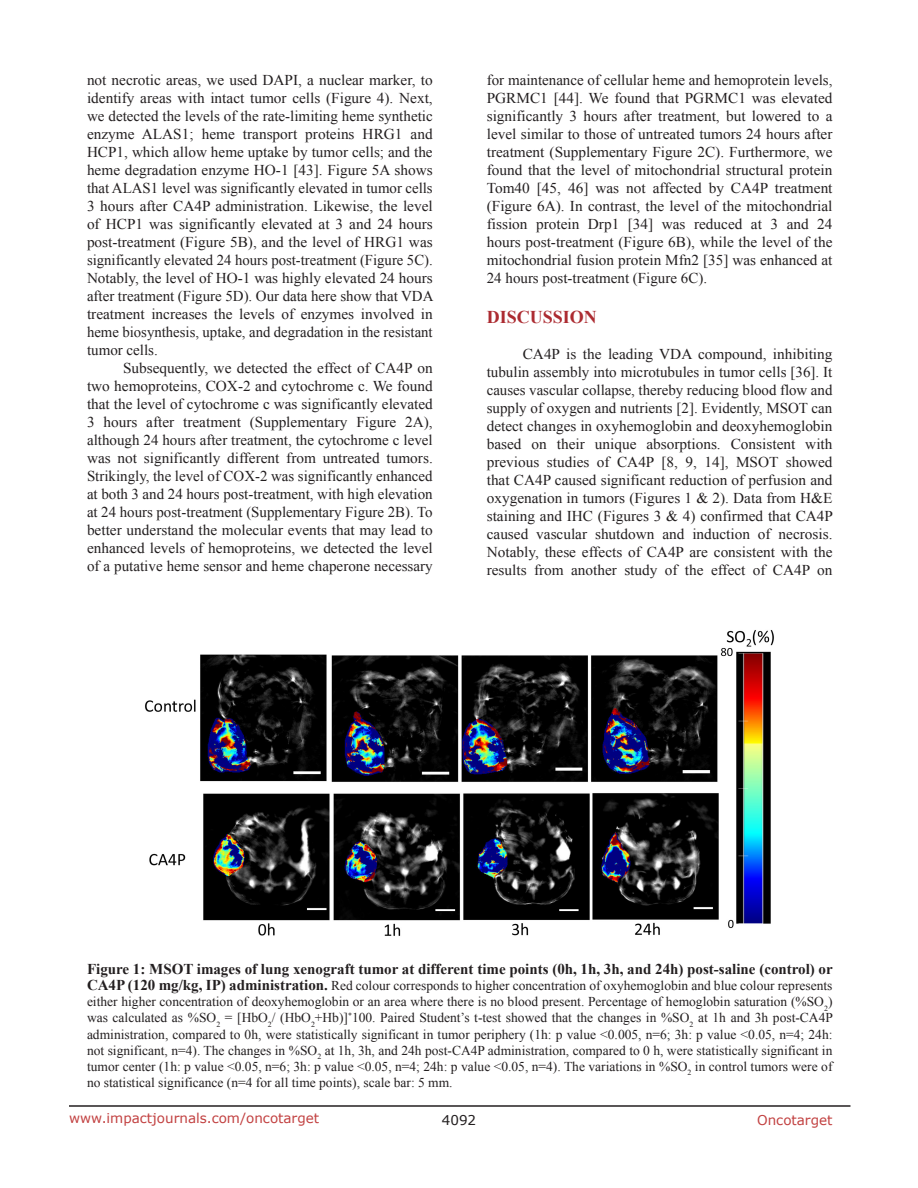
<style>
.page{position:relative;width:918px;height:1188px;background:#fff}
.page>*{position:absolute;margin:0;border:0;box-sizing:border-box;transform-origin:0 0}
.Heading{font:700 18px "Times New Roman";color:#ac2b31}
.BodyText{font:15px/18px "Times New Roman";color:#231f20;text-align:justify}
.figuretext{font:700 15px "Times New Roman";color:#231f20}
.figuretext-2{font:13.5px/16.2px "Times New Roman";color:#231f20;text-align:justify}
.t1{font:13.5px "Verdana";color:#c24141}
.t2{font:13.5px "Verdana";color:#231f20}
.s1{font-weight:700;font-size:15px}
</style>
<div class="page">
<hr style="left:69px;top:1105px;width:781px;height:2px;background:#231f20">
<img style="left:145px;top:630px;width:629px;height:306px">
<p class="BodyText" style="left:87px;top:71px;width:348px">not necrotic areas, we used DAPI, a nuclear marker, to identify areas with intact tumor cells (Figure 4). Next, we detected the levels of the rate-limiting heme synthetic enzyme ALAS1; heme transport proteins HRG1 and HCP1, which allow heme uptake by tumor cells; and the heme degradation enzyme HO-1 [43]. Figure 5A shows that ALAS1 level was significantly elevated in tumor cells 3 hours after CA4P administration. Likewise, the level of HCP1 was significantly elevated at 3 and 24 hours post-treatment (Figure 5B), and the level of HRG1 was significantly elevated 24 hours post-treatment (Figure 5C).<br>Notably, the level of HO-1 was highly elevated 24 hours after treatment (Figure 5D). Our data here show that VDA treatment increases the levels of enzymes involved in heme biosynthesis, uptake, and degradation in the resistant tumor cells.</p>
<p class="BodyText" style="left:87px;top:359px;width:347px;text-indent:36px">Subsequently, we detected the effect of CA4P on two hemoproteins, COX-2 and cytochrome c. We found that the level of cytochrome c was significantly elevated 3 hours after treatment (Supplementary Figure 2A), although 24 hours after treatment, the cytochrome c level was not significantly different from untreated tumors.<br>Strikingly, the level of COX-2 was significantly enhanced at both 3 and 24 hours post-treatment, with high elevation at 24 hours post-treatment (Supplementary Figure 2B). To better understand the molecular events that may lead to enhanced levels of hemoproteins, we detected the level of a putative heme sensor and heme chaperone necessary</p>
<p class="BodyText" style="left:487px;top:71px;width:347px">for maintenance of cellular heme and hemoprotein levels, PGRMC1 [44]. We found that PGRMC1 was elevated significantly 3 hours after treatment, but lowered to a level similar to those of untreated tumors 24 hours after treatment (Supplementary Figure 2C). Furthermore, we found that the level of mitochondrial structural protein Tom40 [45, 46] was not affected by CA4P treatment (Figure 6A). In contrast, the level of the mitochondrial fission protein Drp1 [34] was reduced at 3 and 24 hours post-treatment (Figure 6B), while the level of the mitochondrial fusion protein Mfn2 [35] was enhanced at 24 hours post-treatment (Figure 6C).</p>
<p class="Heading" style="left:487px;top:305px;width:112px">DISCUSSION</p>
<p class="BodyText" style="left:487px;top:345px;width:348px;text-indent:36px">CA4P is the leading VDA compound, inhibiting tubulin assembly into microtubules in tumor cells [36]. It causes vascular collapse, thereby reducing blood flow and supply of oxygen and nutrients [2]. Evidently, MSOT can detect changes in oxyhemoglobin and deoxyhemoglobin based on their unique absorptions. Consistent with previous studies of CA4P [8, 9, 14], MSOT showed that CA4P caused significant reduction of perfusion and oxygenation in tumors (Figures 1 &amp; 2). Data from H&amp;E staining and IHC (Figures 3 &amp; 4) confirmed that CA4P caused vascular shutdown and induction of necrosis.<br>Notably, these effects of CA4P are consistent with the results from another study of the effect of CA4P on</p>
<p class="figuretext" style="left:87px;top:958px;width:747px">Figure 1: MSOT images of lung xenograft tumor at different time points (0h, 1h, 3h, and 24h) post-saline (control) or</p>
<p class="figuretext-2" style="left:87px;top:977px;width:747px"><span class="s1">CA4P (120 mg/kg, IP) administration.</span> Red colour corresponds to higher concentration of oxyhemoglobin and blue colour represents either higher concentration of deoxyhemoglobin or an area where there is no blood present. Percentage of hemoglobin saturation (%SO<sub>2</sub>) was calculated as %SO<sub>2</sub> = [HbO<sub>2</sub>/ (HbO<sub>2</sub>+Hb)]<sup>*</sup>100. Paired Student’s t-test showed that the changes in %SO<sub>2</sub> at 1h and 3h post-CA4P administration, compared to 0h, were statistically significant in tumor periphery (1h: p value &lt;0.005, n=6; 3h: p value &lt;0.05, n=4; 24h: not significant, n=4). The changes in %SO<sub>2</sub> at 1h, 3h, and 24h post-CA4P administration, compared to 0 h, were statistically significant in tumor center (1h: p value &lt;0.05, n=6; 3h: p value &lt;0.05, n=4; 24h: p value &lt;0.05, n=4). The variations in %SO<sub>2</sub> in control tumors were of no statistical significance (n=4 for all time points), scale bar: 5 mm.</p>
<p class="t1" style="left:69px;top:1109px;width:252px">www.impactjournals.com/oncotarget</p>
<p class="t2" style="left:442px;top:1111px;width:36px">4092</p>
<p class="t1" style="left:757px;top:1111px;width:77px">Oncotarget</p>
</div>
